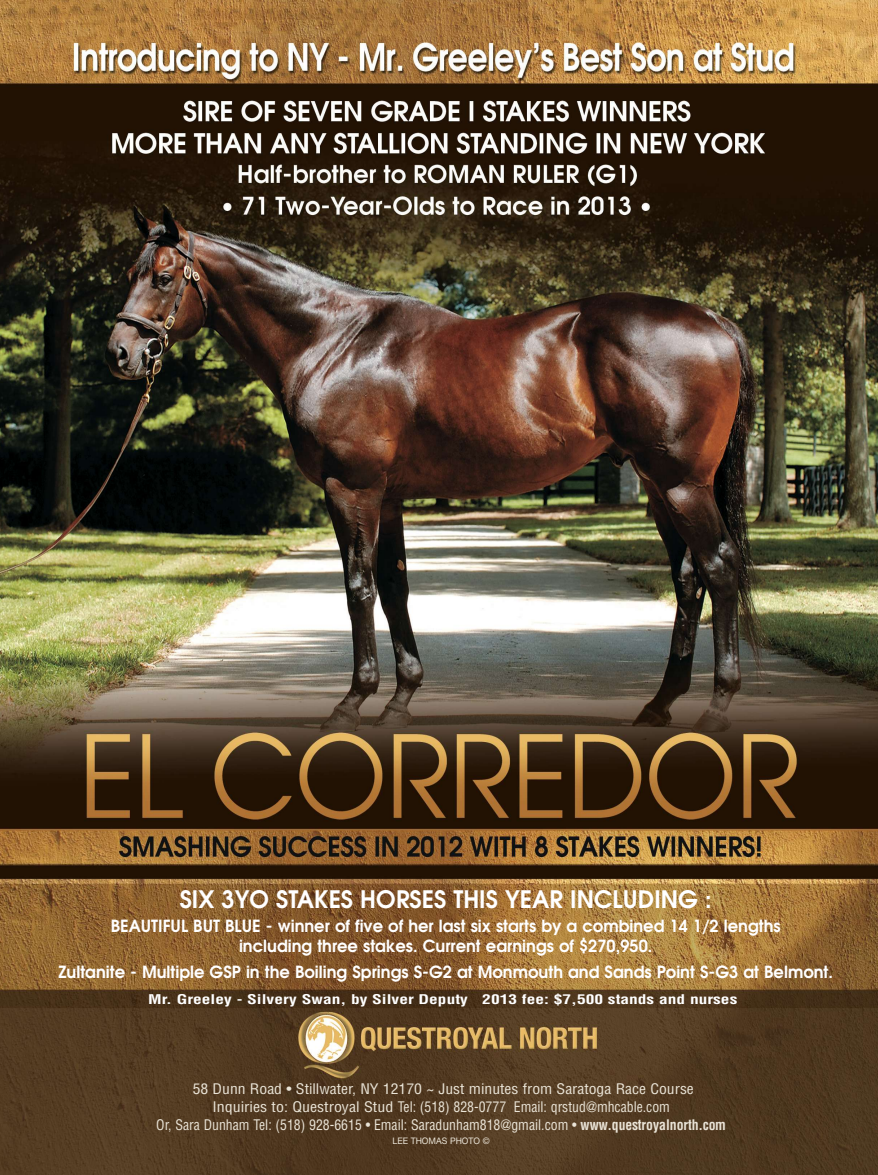
<style>
.page{position:relative;width:878px;height:1175px;background:#fff}
.page>*{position:absolute;margin:0;border:0;box-sizing:border-box;transform-origin:0 0}
.t1{font:600 24px "Avant Garde";color:#fff}
.t2{font:600 16.65px/20.1px "Avant Garde";color:#fff;text-align:center}
.t3{font:condensed 14.25px/18px "Helvetica";color:#eae4d7;text-align:center;scale:1.1 1}
.t4{font:700 condensed 13.05px "Helvetica";color:#fff;scale:1.33 1}
.t5{font:9px "Helvetica Neue";color:#eae4d7;scale:.96 1}
.s1{font-weight:700}
</style>
<div class="page">
<img style="left:0;top:0;width:878px;height:1174px">
<p class="t1" style="left:180px;top:890px;width:533px">SIX 3YO STAKES HORSES THIS YEAR INCLUDING :</p>
<p class="t2" style="left:111px;top:917px;width:671px">BEAUTIFUL BUT BLUE - winner of five of her last six starts by a combined 14 1/2 lengths including three stakes. Current earnings of $270,950.</p>
<p class="t2" style="left:58px;top:962px;width:776px">Zultanite - Multiple GSP in the Boiling Springs S-G2 at Monmouth and Sands Point S-G3 at Belmont.</p>
<p class="t4" style="left:148px;top:994px;width:444px">Mr. Greeley - Silvery Swan, by Silver Deputy 2013 fee: $7,500 stands and nurses</p>
<p class="t3" style="left:156px;top:1080px;width:519px">58 Dunn Road • Stillwater, NY 12170 ~ Just minutes from Saratoga Race Course<br>Inquiries to: Questroyal Stud Tel: (518) 828-0777 Email: qrstud@mhcable.com<br>Or, Sara Dunham Tel: (518) 928-6615 • Email: Saradunham818@gmail.com • <span class="s1">www.questroyalnorth.com</span></p>
<p class="t5" style="left:392px;top:1135px;width:103px">LEE THOMAS PHOTO ©</p>
</div>
